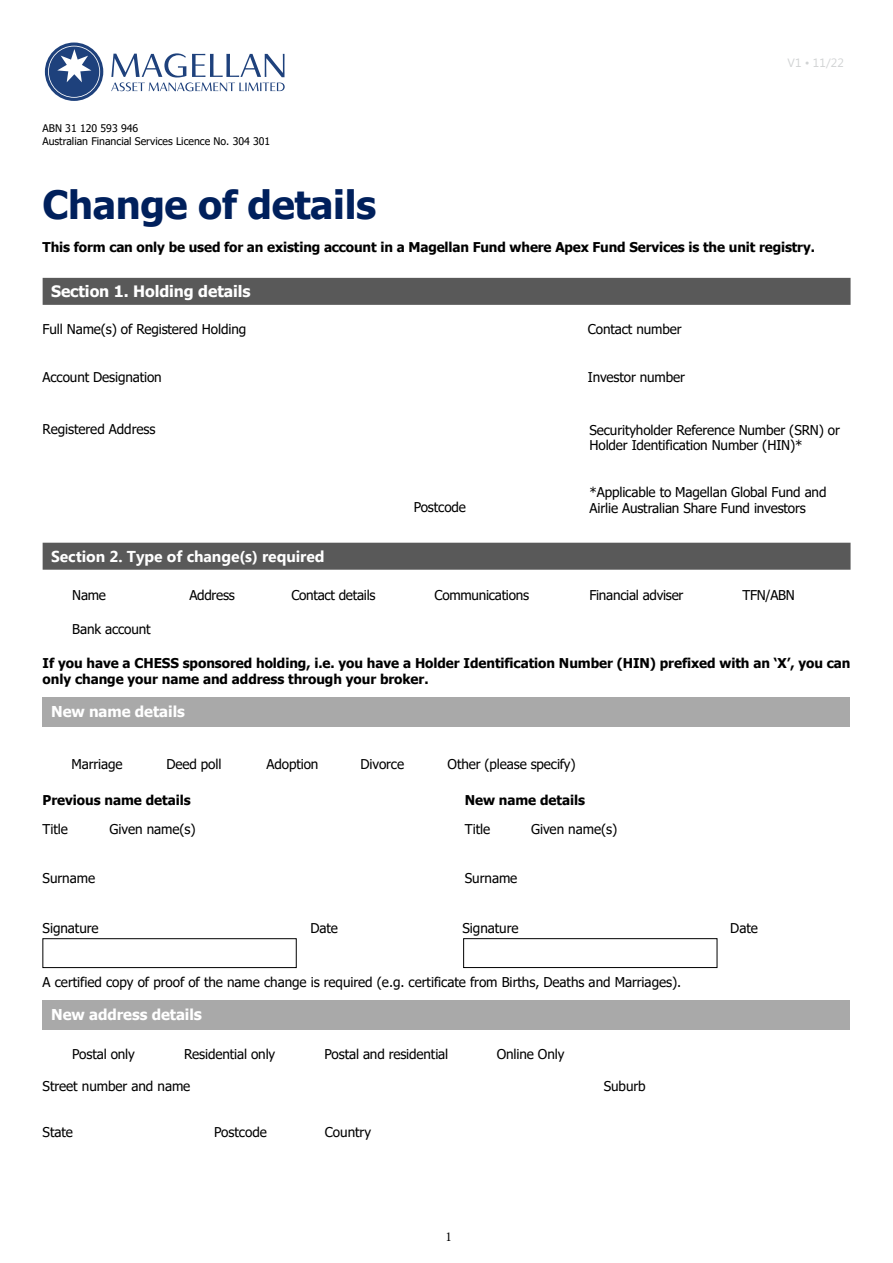
<style>
.page{position:relative;width:893px;height:1263px;background:#fff}
.page>*{position:absolute;margin:0;border:0;box-sizing:border-box;transform-origin:0 0}
.t1{font:700 39px "Tahoma";letter-spacing:-.01em;color:#00205c}
.t2{font:700 15.75px "Microsoft Tai Le";letter-spacing:-.005em;color:#fff}
.t3{font:700 15.75px "Tahoma";letter-spacing:-.005em;color:#fff}
.t4{font:700 15px "Tahoma";letter-spacing:-.005em;color:#fff}
.t5{font:13.5px/15.8px "Tahoma";letter-spacing:-.01em;color:#000}
.t6{font:700 13.5px/16.5px "Tahoma";letter-spacing:-.005em;color:#000}
.t7{font:13.5px "Minion Pro";color:#000}
.t8{font:12px "Microsoft New Tai Lue";color:#d1d3d4}
.t9{font:10.5px/12.6px "Tahoma";color:#000}
.s1{font-size:15.75px}
</style>
<div class="page">
<svg style="left:45px;top:43px;width:58px;height:58px"></svg>
<svg style="left:48px;top:46px;width:52px;height:52px"></svg>
<svg style="left:111px;top:53px;width:174px;height:38px"></svg>
<div style="left:43px;top:278px;width:808px;height:27px;background:#595959"></div>
<div style="left:43px;top:543px;width:808px;height:27px;background:#595959"></div>
<div style="left:43px;top:697px;width:807px;height:29px;background:#a9a9a9"></div>
<div style="left:43px;top:938px;width:253px;height:30px;border:1px solid #000"></div>
<div style="left:463px;top:938px;width:254px;height:30px;border:1px solid #000"></div>
<div style="left:43px;top:1000px;width:807px;height:30px;background:#a9a9a9"></div>
<p class="t9" style="left:43px;top:123px;width:229px">ABN 31 120 593 946<br>Australian Financial Services Licence No. 304 301</p>
<p class="t8" style="left:787px;top:55px;width:58px">V1 • 11/22</p>
<h1 class="t1" style="left:43px;top:177px;width:335px">Change of details</h1>
<p class="t6" style="left:43px;top:240px;width:774px">This form can only be used for an existing account in a Magellan Fund where Apex Fund Services is the unit registry.</p>
<p class="t3" style="left:51px;top:280px;width:201px">Section 1. Holding details</p>
<p class="t5" style="left:43px;top:322px;width:205px">Full Name(s) of Registered Holding</p>
<p class="t5" style="left:588px;top:322px;width:95px">Contact number</p>
<p class="t5" style="left:43px;top:370px;width:121px">Account Designation</p>
<p class="t5" style="left:588px;top:370px;width:98px">Investor number</p>
<p class="t5" style="left:43px;top:422px;width:114px">Registered Address</p>
<p class="t5" style="left:589px;top:423px;width:252px">Securityholder Reference Number (SRN) or<br>Holder Identification Number (HIN)*</p>
<p class="t5" style="left:589px;top:485px;width:238px">*Applicable to Magellan Global Fund and<br>Airlie Australian Share Fund investors</p>
<p class="t5" style="left:414px;top:499px;width:54px">Postcode</p>
<p class="t2" style="left:51px;top:547px;width:275px">Section 2. Type of change(s) required</p>
<p class="t5" style="left:72px;top:588px;width:35px">Name</p>
<p class="t5" style="left:189px;top:588px;width:47px">Address</p>
<p class="t5" style="left:291px;top:588px;width:86px">Contact details</p>
<p class="t5" style="left:435px;top:588px;width:96px">Communications</p>
<p class="t5" style="left:589px;top:588px;width:96px">Financial adviser</p>
<p class="t5" style="left:742px;top:588px;width:54px">TFN/ABN</p>
<p class="t5" style="left:72px;top:622px;width:80px">Bank account</p>
<p class="t6" style="left:43px;top:655px;width:809px">If you have a CHESS sponsored holding, i.e. you have a Holder Identification Number (HIN) prefixed with an ‘X’, you can only change your name and address through your broker.</p>
<p class="t4" style="left:51px;top:701px;width:135px">New name details</p>
<p class="t5" style="left:72px;top:757px;width:53px">Marriage</p>
<p class="t5" style="left:167px;top:757px;width:56px">Deed poll</p>
<p class="t5" style="left:267px;top:757px;width:53px">Adoption</p>
<p class="t5" style="left:361px;top:757px;width:45px">Divorce</p>
<p class="t5" style="left:448px;top:757px;width:130px">Other (please specify)</p>
<p class="t6" style="left:43px;top:793px;width:150px">Previous name details</p>
<p class="t6" style="left:465px;top:793px;width:122px">New name details</p>
<p class="t5" style="left:43px;top:822px;width:27px">Title</p>
<p class="t5" style="left:110px;top:822px;width:88px">Given name(s)</p>
<p class="t5" style="left:465px;top:822px;width:27px">Title</p>
<p class="t5" style="left:531px;top:822px;width:88px">Given name(s)</p>
<p class="t5" style="left:43px;top:871px;width:54px">Surname</p>
<p class="t5" style="left:465px;top:871px;width:54px">Surname</p>
<p class="t5" style="left:43px;top:921px;width:58px">Signature</p>
<p class="t5" style="left:310px;top:921px;width:29px">Date</p>
<p class="t5" style="left:462px;top:921px;width:58px">Signature</p>
<p class="t5" style="left:730px;top:921px;width:29px">Date</p>
<p class="t5" style="left:43px;top:975px;width:640px">A certified copy of proof of the name change is required (e.g. certificate from Births, Deaths and Marriages).</p>
<p class="t4" style="left:51px;top:1004px;width:152px">New address detail<span class="s1">s</span></p>
<p class="t5" style="left:72px;top:1047px;width:64px">Postal only</p>
<p class="t5" style="left:184px;top:1047px;width:93px">Residential only</p>
<p class="t5" style="left:325px;top:1047px;width:125px">Postal and residential</p>
<p class="t5" style="left:497px;top:1047px;width:69px">Online Only</p>
<p class="t5" style="left:43px;top:1079px;width:149px">Street number and name</p>
<p class="t5" style="left:604px;top:1079px;width:44px">Suburb</p>
<p class="t5" style="left:43px;top:1125px;width:32px">State</p>
<p class="t5" style="left:214px;top:1125px;width:54px">Postcode</p>
<p class="t5" style="left:325px;top:1125px;width:48px">Country</p>
<p class="t7" style="left:445px;top:1227px;width:8px">1</p>
</div>
